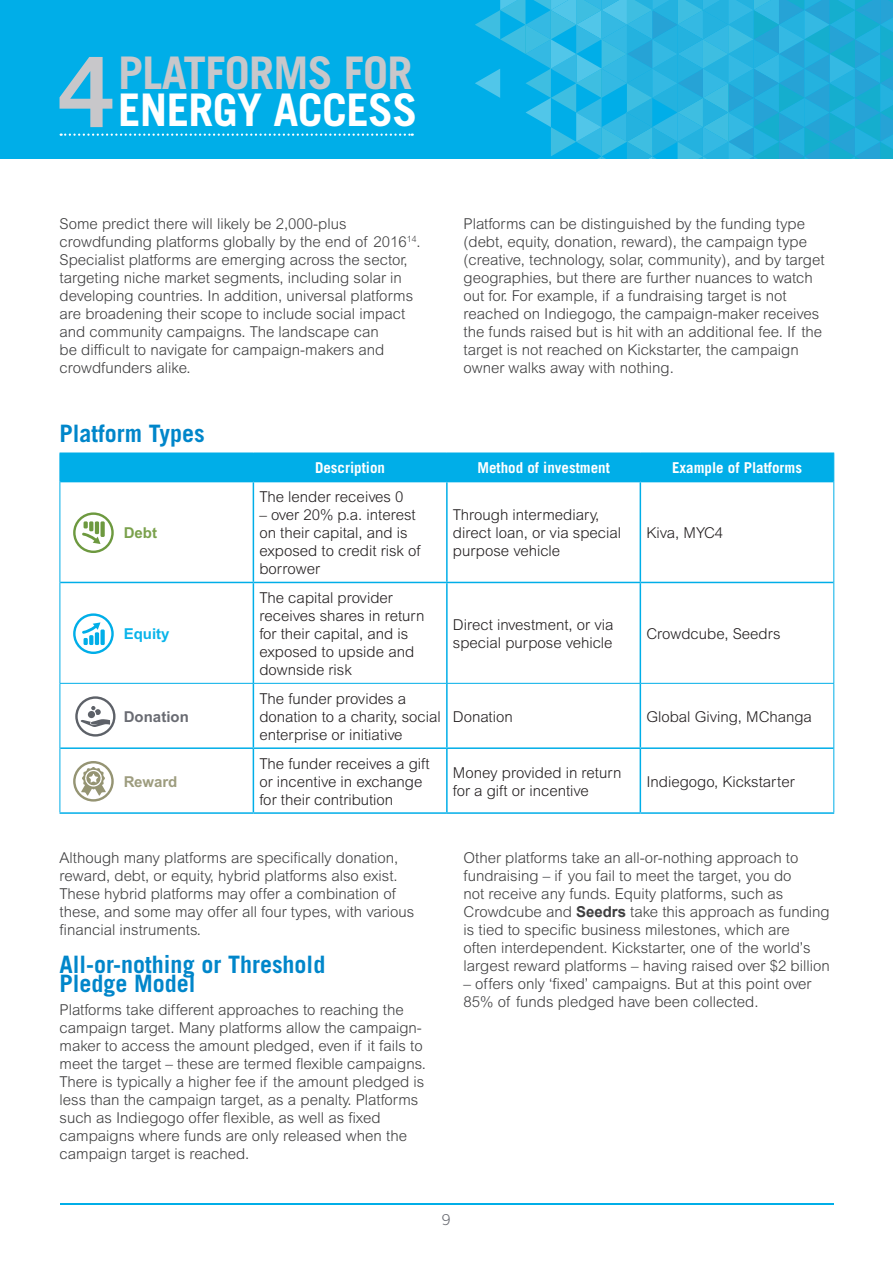
<style>
.page{position:relative;width:893px;height:1263px;background:#fff}
.page>*{position:absolute;margin:0;border:0;box-sizing:border-box;transform-origin:0 0}
.t1{font:700 97.2px "Trade Gothic";color:#c8c7ca}
.t2{font:700 45px "Trade Gothic";letter-spacing:-.015em;color:#c8c7ca}
.t3{font:700 45px "Trade Gothic";letter-spacing:-.015em;color:#fff}
.t4{font:700 24px/19.5px "Trade Gothic";color:#0086ca}
.t5{font:300 15px/18px "Arial";color:#3e3e3f}
.t6{font:300 15px/18px "Arial";color:#231f20}
.t7{font:700 15px "Trade Gothic";color:#fff}
.t8{font:700 15px "Arial";color:#696b72}
.t9{font:700 15px "Arial";color:#09b4ea}
.t10{font:700 15px "Arial";letter-spacing:-.01em;color:#9d9c7e}
.t11{font:700 15px "Arial";color:#7aa14c}
.t12{font:300 15px "Trade Gothic";color:#696b72}
.s1{font-weight:700}
</style>
<div class="page">
<hr style="left:60px;top:1203px;width:773px;height:1px;background:#00aee8">
<div style="left:0;top:0;width:893px;height:159px;background:#00aee8"></div>
<svg style="left:475px;top:0;width:418px;height:159px"></svg>
<svg style="left:61px;top:482px;width:772px;height:330px"></svg>
<hr style="left:60px;top:482px;width:1px;height:100px;background:#00aee8">
<hr style="left:833px;top:482px;width:1px;height:100px;background:#00aee8">
<hr style="left:60px;top:582px;width:1px;height:101px;background:#00aee8">
<hr style="left:833px;top:582px;width:1px;height:101px;background:#00aee8">
<hr style="left:60px;top:683px;width:193px;height:1px;background:#00aee8">
<hr style="left:60px;top:684px;width:1px;height:64px;background:#00aee8">
<hr style="left:253px;top:683px;width:194px;height:1px;background:#00aee8">
<hr style="left:447px;top:683px;width:193px;height:1px;background:#00aee8">
<hr style="left:640px;top:683px;width:194px;height:1px;background:#00aee8">
<hr style="left:833px;top:684px;width:1px;height:64px;background:#00aee8">
<hr style="left:60px;top:748px;width:1px;height:64px;background:#00aee8">
<hr style="left:833px;top:748px;width:1px;height:64px;background:#00aee8">
<div style="left:60px;top:453px;width:774px;height:29px;background:#00aee8"></div>
<hr style="left:60px;top:481px;width:193px;height:1px;background:#00aee8">
<hr style="left:253px;top:481px;width:194px;height:1px;background:#00aee8">
<hr style="left:253px;top:482px;width:1px;height:100px;background:#00aee8">
<hr style="left:447px;top:481px;width:193px;height:1px;background:#00aee8">
<hr style="left:446px;top:482px;width:2px;height:100px;background:#00aee8">
<hr style="left:640px;top:481px;width:193px;height:1px;background:#00aee8">
<hr style="left:640px;top:482px;width:1px;height:100px;background:#00aee8">
<hr style="left:60px;top:582px;width:193px;height:1px;background:#00aee8">
<hr style="left:253px;top:582px;width:194px;height:1px;background:#00aee8">
<hr style="left:253px;top:583px;width:1px;height:100px;background:#00aee8">
<hr style="left:447px;top:582px;width:193px;height:1px;background:#00aee8">
<hr style="left:446px;top:583px;width:2px;height:100px;background:#00aee8">
<hr style="left:640px;top:582px;width:193px;height:1px;background:#00aee8">
<hr style="left:640px;top:583px;width:1px;height:100px;background:#00aee8">
<hr style="left:253px;top:684px;width:1px;height:63px;background:#00aee8">
<hr style="left:446px;top:684px;width:2px;height:63px;background:#00aee8">
<hr style="left:640px;top:684px;width:1px;height:63px;background:#00aee8">
<hr style="left:60px;top:747px;width:193px;height:2px;background:#00aee8">
<hr style="left:253px;top:747px;width:194px;height:2px;background:#00aee8">
<hr style="left:253px;top:749px;width:1px;height:63px;background:#00aee8">
<hr style="left:447px;top:747px;width:193px;height:2px;background:#00aee8">
<hr style="left:446px;top:749px;width:2px;height:63px;background:#00aee8">
<hr style="left:640px;top:747px;width:193px;height:2px;background:#00aee8">
<hr style="left:640px;top:749px;width:1px;height:63px;background:#00aee8">
<hr style="left:60px;top:812px;width:193px;height:2px;background:#00aee8">
<hr style="left:253px;top:812px;width:194px;height:2px;background:#00aee8">
<hr style="left:447px;top:812px;width:193px;height:2px;background:#00aee8">
<hr style="left:640px;top:812px;width:194px;height:2px;background:#00aee8">
<div style="left:73px;top:512px;width:41px;height:41px;border:2px solid #6d993f;border-radius:50%"></div>
<svg style="left:82px;top:521px;width:23px;height:23px"></svg>
<div style="left:73px;top:613px;width:41px;height:41px;border:2px solid #00aee8;border-radius:50%"></div>
<svg style="left:82px;top:622px;width:23px;height:23px"></svg>
<div style="left:73px;top:761px;width:41px;height:40px;border:2px solid #959473;border-radius:50%"></div>
<svg style="left:81px;top:767px;width:25px;height:29px"></svg>
<svg style="left:61px;top:134px;width:352px;height:2px"></svg>
<div style="left:75px;top:696px;width:41px;height:41px;border:2px solid #5d6168;border-radius:50%"></div>
<svg style="left:81px;top:706px;width:29px;height:21px"></svg>
<h1 class="t1" style="left:60px;top:33px;width:56px">4</h1>
<h2 class="t2" style="left:118px;top:45px;width:296px">PLATFORMS FOR</h2>
<h2 class="t3" style="left:118px;top:82px;width:301px">ENERGY ACCESS</h2>
<p class="t5" style="left:60px;top:214px;width:363px">Some predict there will likely be 2,000-plus crowdfunding platforms globally by the end of 2016<sup>14</sup>.<br>Specialist platforms are emerging across the sector, targeting niche market segments, including solar in developing countries. In addition, universal platforms are broadening their scope to include social impact and community campaigns. The landscape can<br>be difficult to navigate for campaign-makers and crowdfunders alike.</p>
<h3 class="t4" style="left:60px;top:423px;width:147px">Platform Types</h3>
<p class="t5" style="left:463px;top:214px;width:363px">Platforms can be distinguished by the funding type (debt, equity, donation, reward), the campaign type (creative, technology, solar, community), and by target geographies, but there are further nuances to watch out for. For example, if a fundraising target is not reached on Indiegogo, the campaign-maker receives the funds raised but is hit with an additional fee. If the target is not reached on Kickstarter, the campaign owner walks away with nothing.</p>
<p class="t11" style="left:124px;top:524px;width:35px">Debt</p>
<p class="t9" style="left:124px;top:625px;width:47px">Equity</p>
<p class="t8" style="left:124px;top:708px;width:67px">Donation</p>
<p class="t10" style="left:124px;top:772px;width:55px">Reward</p>
<p class="t7" style="left:315px;top:458px;width:72px">Description</p>
<p class="t7" style="left:477px;top:458px;width:134px">Method of investment</p>
<p class="t7" style="left:672px;top:458px;width:132px">Example of Platforms</p>
<p class="t6" style="left:259px;top:488px;width:146px">The lender receives 0</p>
<p class="t6" style="left:259px;top:506px;width:163px">– over 20% p.a. interest on their capital, and is exposed to credit risk of borrower</p>
<p class="t6" style="left:453px;top:506px;width:170px">Through intermediary, direct loan, or via special purpose vehicle</p>
<p class="t6" style="left:646px;top:524px;width:78px">Kiva, MYC4</p>
<p class="t6" style="left:259px;top:588px;width:167px">The capital provider receives shares in return for their capital, and is exposed to upside and downside risk</p>
<p class="t6" style="left:259px;top:689px;width:183px">The funder provides a donation to a charity, social enterprise or initiative</p>
<p class="t6" style="left:453px;top:615px;width:162px">Direct investment, or via special purpose vehicle</p>
<p class="t6" style="left:646px;top:624px;width:136px">Crowdcube, Seedrs</p>
<p class="t6" style="left:453px;top:707px;width:61px">Donation</p>
<p class="t6" style="left:646px;top:707px;width:167px">Global Giving, MChanga</p>
<p class="t6" style="left:259px;top:754px;width:172px">The funder receives a gift or incentive in exchange for their contribution</p>
<p class="t6" style="left:453px;top:763px;width:170px">Money provided in return for a gift or incentive</p>
<p class="t6" style="left:646px;top:772px;width:150px">Indiegogo, Kickstarter</p>
<p class="t5" style="left:60px;top:849px;width:356px">Although many platforms are specifically donation, reward, debt, or equity, hybrid platforms also exist.<br>These hybrid platforms may offer a combination of these, and some may offer all four types, with various financial instruments.</p>
<h3 class="t4" style="left:60px;top:954px;width:267px">All-or-nothing or Threshold<br>Pledge Model</h3>
<p class="t5" style="left:60px;top:1000px;width:368px">Platforms take different approaches to reaching the campaign target. Many platforms allow the campaign&shy;maker to access the amount pledged, even if it fails to meet the target – these are termed flexible campaigns.<br>There is typically a higher fee if the amount pledged is less than the campaign target, as a penalty. Platforms such as Indiegogo offer flexible, as well as fixed campaigns where funds are only released when the campaign target is reached.</p>
<p class="t5" style="left:463px;top:849px;width:368px">Other platforms take an all-or-nothing approach to fundraising – if you fail to meet the target, you do<br>not receive any funds. Equity platforms, such as Crowdcube and <span class="s1">Seedrs</span> take this approach as funding is tied to specific business milestones, which are<br>often interdependent. Kickstarter, one of the world’s largest reward platforms – having raised over $2 billion</p>
<p class="t5" style="left:463px;top:975px;width:350px">– offers only ‘fixed’ campaigns. But at this point over<br>85% of funds pledged have been collected.</p>
<p class="t12" style="left:442px;top:1210px;width:10px">9</p>
</div>
